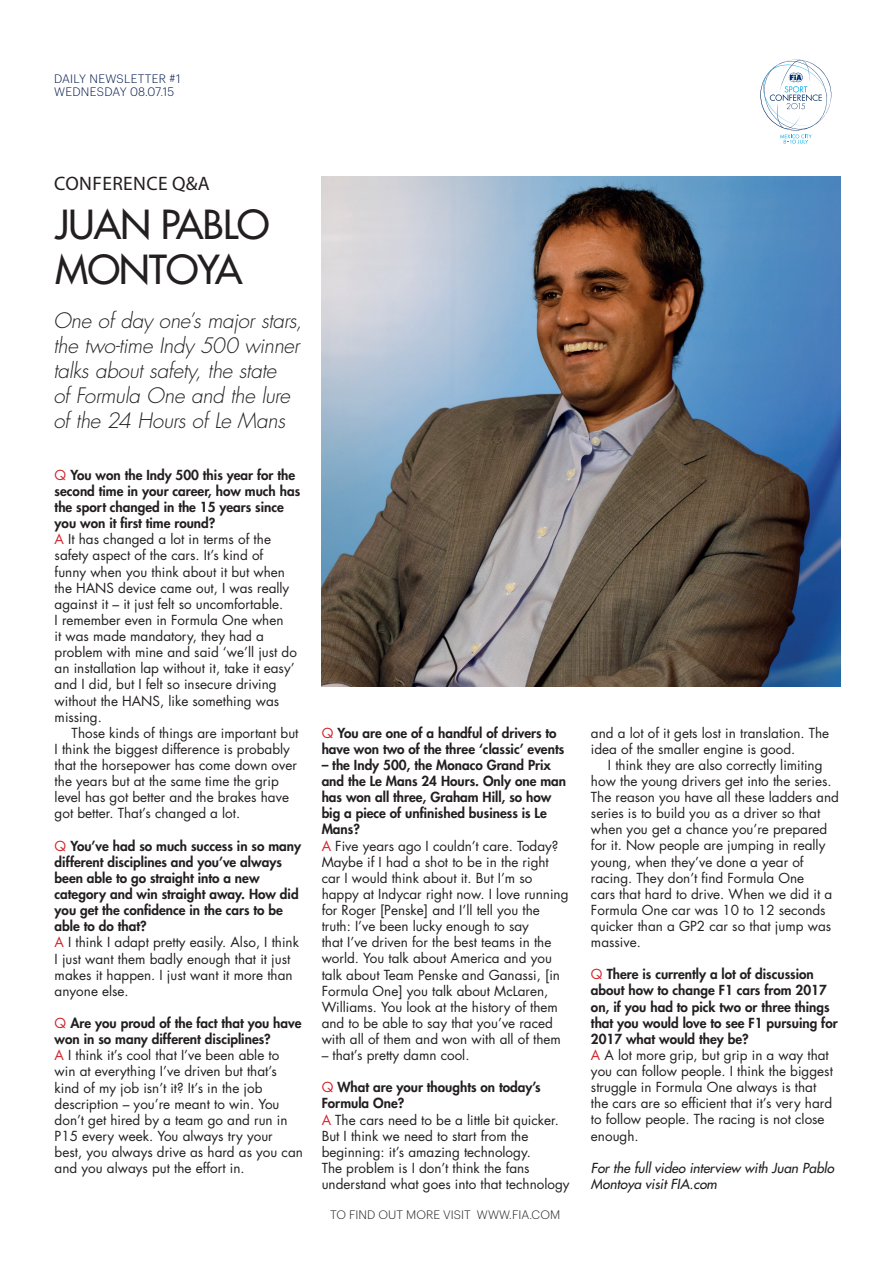
<style>
.page{position:relative;width:893px;height:1263px;background:#fff}
.page>*{position:absolute;margin:0;border:0;box-sizing:border-box;transform-origin:0 0}
.t1{font:500 39px/45px "Futura Std";letter-spacing:-.02em;color:#231f20}
.t2{font:italic 300 20.7px/25px "Futura Std";letter-spacing:-.01em;color:#231f20}
.t3{font:19.5px "Myriad Pro";letter-spacing:.02em;color:#231f20}
.t4{font:13.5px/16px "Futura Std";color:#231f20}
.t5{font:800 13.5px/16px "Futura Std";color:#231f20}
.t6{font:italic 500 13.5px/16px "Futura Std";color:#231f20}
.t7{font:300 12px/13px "Graphik";letter-spacing:.025em;color:#00174a}
.t8{font:300 12px "Graphik";letter-spacing:.005em;color:#231f20}
.s1{color:#d1232a}
.s2{font-weight:800}
.s3{font-weight:400;color:#d1232a}
.s4{font-weight:400}
</style>
<div class="page">
<svg style="left:760px;top:60px;width:71px;height:84px"></svg>
<img style="left:322px;top:176px;width:518px;height:511px">
<p class="t7" style="left:54px;top:71px;width:128px">DAILY NEWSLETTER #1<br>WEDNESDAY 08.07.15</p>
<h3 class="t3" style="left:54px;top:172px;width:157px">CONFERENCE Q&amp;A</h3>
<h1 class="t1" style="left:55px;top:202px;width:216px">JUAN PABLO<br>MONTOYA</h1>
<h2 class="t2" style="left:53px;top:309px;width:250px">One of day one’s major stars, the two-time Indy 500 winner talks about safety, the state<br>of Formula One and the lure of the 24 Hours of Le Mans</h2>
<p class="t4" style="left:55px;top:467px;width:247px"><span class="s1">Q</span> <span class="s2">You won the Indy 500 this year for the second time in your career, how much has the sport changed in the 15 years since you won it first time round?<br></span><span class="s1">A</span> It has changed a lot in terms of the safety aspect of the cars. It’s kind of<br>funny when you think about it but when the HANS device came out, I was really against it – it just felt so uncomfortable.<br>I remember even in Formula One when<br>it was made mandatory, they had a problem with mine and said ‘we’ll just do an installation lap without it, take it easy’ and I did, but I felt so insecure driving without the HANS, like something was missing.</p>
<p class="t4" style="left:55px;top:725px;width:245px;text-indent:17px">Those kinds of things are important but I think the biggest difference is probably that the horsepower has come down over the years but at the same time the grip level has got better and the brakes have got better. That’s changed a lot.</p>
<p class="t5" style="left:55px;top:838px;width:248px"><span class="s3">Q</span> You’ve had so much success in so many different disciplines and you’ve always been able to go straight into a new category and win straight away. How did you get the confidence in the cars to be able to do that?<br><span class="s3">A</span> <span class="s4">I think I adapt pretty easily. Also, I think I just want them badly enough that it just makes it happen. I just want it more than anyone else.</span></p>
<p class="t4" style="left:55px;top:1015px;width:250px"><span class="s1">Q</span> <span class="s2">Are you proud of the fact that you have won in so many different disciplines?<br></span><span class="s1">A</span> I think it’s cool that I’ve been able to win at everything I’ve driven but that’s kind of my job isn’t it? It’s in the job description – you’re meant to win. You don’t get hired by a team go and run in P15 every week. You always try your best, you always drive as hard as you can and you always put the effort in.</p>
<p class="t5" style="left:322px;top:725px;width:244px"><span class="s3">Q</span> You are one of a handful of drivers to have won two of the three ‘classic’ events</p>
<p class="t4" style="left:322px;top:757px;width:248px"><span class="s2">– the Indy 500, the Monaco Grand Prix and the Le Mans 24 Hours. Only one man has won all three, Graham Hill, so how big a piece of unfinished business is Le Mans?<br></span><span class="s1">A</span> Five years ago I couldn’t care. Today?<br>Maybe if I had a shot to be in the right car I would think about it. But I’m so happy at Indycar right now. I love running for Roger [Penske] and I’ll tell you the truth: I’ve been lucky enough to say<br>that I’ve driven for the best teams in the world. You talk about America and you talk about Team Penske and Ganassi, [in Formula One] you talk about McLaren, Williams. You look at the history of them and to be able to say that you’ve raced with all of them and won with all of them</p>
<p class="t4" style="left:322px;top:1047px;width:149px">– that’s pretty damn cool.</p>
<p class="t4" style="left:322px;top:1079px;width:249px"><span class="s1">Q</span> <span class="s2">What are your thoughts on today’s Formula One?<br></span><span class="s1">A</span> The cars need to be a little bit quicker.<br>But I think we need to start from the beginning: it’s amazing technology.<br>The problem is I don’t think the fans understand what goes into that technology</p>
<p class="t8" style="left:330px;top:1206px;width:232px">TO FIND OUT MORE VISIT WWW.FIA.COM</p>
<p class="t4" style="left:591px;top:725px;width:240px">and a lot of it gets lost in translation. The idea of the smaller engine is good.</p>
<p class="t4" style="left:591px;top:757px;width:250px;text-indent:17px">I think they are also correctly limiting how the young drivers get into the series.<br>The reason you have all these ladders and series is to build you as a driver so that when you get a chance you’re prepared for it. Now people are jumping in really young, when they’ve done a year of racing. They don’t find Formula One<br>cars that hard to drive. When we did it a Formula One car was 10 to 12 seconds quicker than a GP2 car so that jump was massive.</p>
<p class="t4" style="left:591px;top:966px;width:248px"><span class="s1">Q</span> <span class="s2">There is currently a lot of discussion about how to change F1 cars from 2017 on, if you had to pick two or three things that you would love to see F1 pursuing for 2017 what would they be?<br></span><span class="s1">A</span> A lot more grip, but grip in a way that you can follow people. I think the biggest struggle in Formula One always is that<br>the cars are so efficient that it’s very hard to follow people. The racing is not close enough.</p>
<p class="t6" style="left:591px;top:1160px;width:245px">For the full video interview with Juan Pablo<br>Montoya visit FIA.com</p>
</div>
